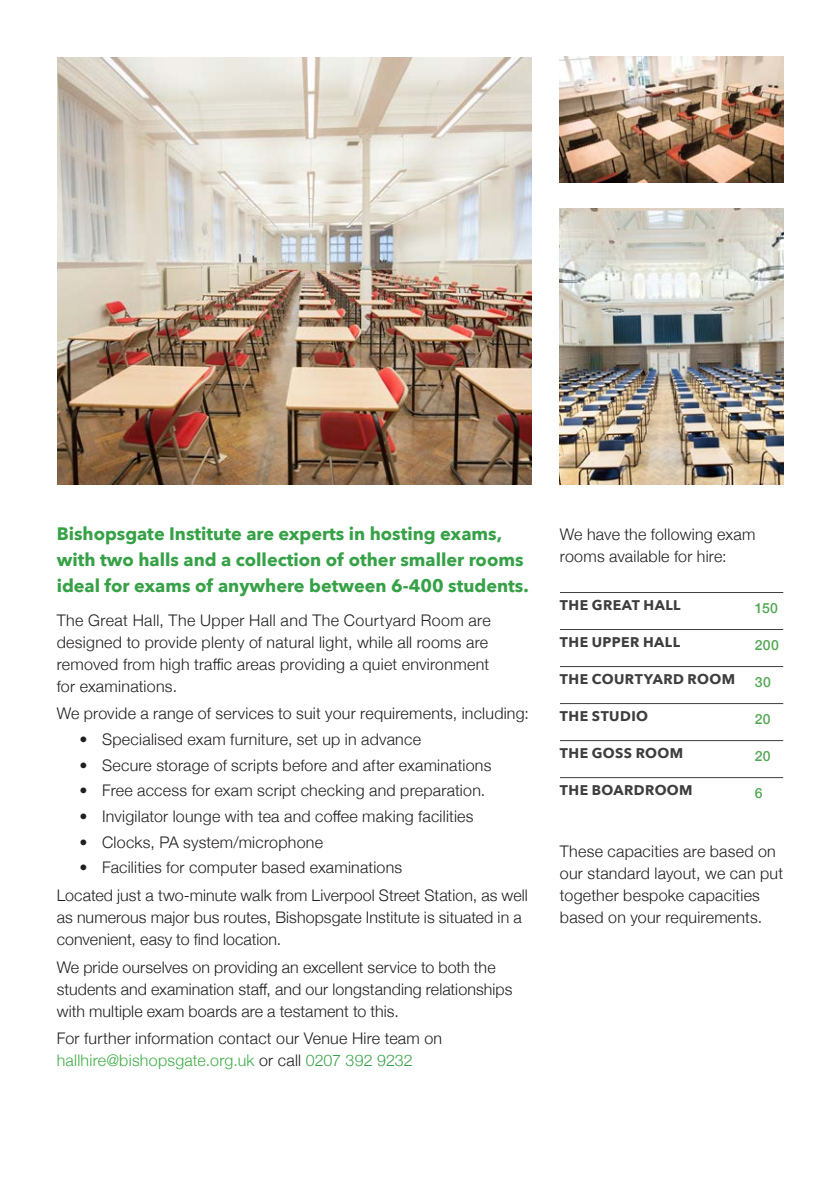
<style>
.page{position:relative;width:840px;height:1191px;background:#fff}
.page>*{position:absolute;margin:0;border:0;box-sizing:border-box;transform-origin:0 0}
.t1{font:700 18px/26px "Avenir Next";color:#36a147}
.t2{font:300 16px/22px "Helvetica Neue";letter-spacing:.015em;color:#231f20}
.t3{font:700 14px "Avenir Next";letter-spacing:.03em;color:#3e3e3f}
.t4{font:500 14px "Helvetica Neue";letter-spacing:.025em;color:#53a854}
.s1{color:#40ae49}
.s2{color:#36a147}
</style>
<div class="page">
<hr style="left:559px;top:592px;width:223px;height:1px;background:#3e3e3f">
<hr style="left:559px;top:629px;width:223px;height:1px;background:#3e3e3f">
<hr style="left:559px;top:666px;width:223px;height:1px;background:#3e3e3f">
<hr style="left:559px;top:703px;width:223px;height:1px;background:#3e3e3f">
<hr style="left:559px;top:740px;width:223px;height:1px;background:#3e3e3f">
<hr style="left:559px;top:777px;width:223px;height:1px;background:#3e3e3f">
<img style="left:57px;top:57px;width:474px;height:428px">
<img style="left:559px;top:57px;width:223px;height:125px">
<img style="left:559px;top:208px;width:223px;height:277px">
<p class="t1" style="left:57px;top:520px;width:473px">Bishopsgate Institute are experts in hosting exams, with two halls and a collection of other smaller rooms ideal for exams of anywhere between 6-400 students.</p>
<p class="t2" style="left:57px;top:607px;width:435px">The Great Hall, The Upper Hall and The Courtyard Room are designed to provide plenty of natural light, while all rooms are removed from high traffic areas providing a quiet environment for examinations.</p>
<p class="t2" style="left:57px;top:701px;width:473px">We provide a range of services to suit your requirements, including:</p>
<p class="t2" style="left:79px;top:727px;width:343px">• Specialised exam furniture, set up in advance</p>
<p class="t2" style="left:79px;top:752px;width:413px">• Secure storage of scripts before and after examinations</p>
<p class="t2" style="left:79px;top:778px;width:407px">• Free access for exam script checking and preparation.</p>
<p class="t2" style="left:79px;top:804px;width:395px">• Invigilator lounge with tea and coffee making facilities</p>
<p class="t2" style="left:79px;top:829px;width:245px">• Clocks, PA system/microphone</p>
<p class="t2" style="left:57px;top:852px;width:472px;line-height:27.6px;text-indent:23px">• Facilities for computer based examinations<br>Located just a two-minute walk from Liverpool Street Station, as well</p>
<p class="t2" style="left:57px;top:905px;width:466px">as numerous major bus routes, Bishopsgate Institute is situated in a convenient, easy to find location.</p>
<p class="t2" style="left:57px;top:954px;width:457px">We pride ourselves on providing an excellent service to both the students and examination staff, and our longstanding relationships with multiple exam boards are a testament to this.</p>
<p class="t2" style="left:57px;top:1026px;width:387px">For further information contact our Venue Hire team on <span class="s1">hallhire@bishopsgate.org.uk</span> or call <span class="s2">0207 392 9232</span></p>
<p class="t2" style="left:559px;top:522px;width:197px">We have the following exam rooms available for hire:</p>
<p class="t3" style="left:559px;top:593px;width:122px">THE GREAT HALL</p>
<p class="t3" style="left:559px;top:630px;width:121px">THE UPPER HALL</p>
<p class="t3" style="left:559px;top:667px;width:177px">THE COURTYARD ROOM</p>
<p class="t3" style="left:559px;top:704px;width:90px">THE STUDIO</p>
<p class="t3" style="left:559px;top:741px;width:125px">THE GOSS ROOM</p>
<p class="t3" style="left:559px;top:778px;width:134px">THE BOARDROOM</p>
<p class="t4" style="left:754px;top:597px;width:25px">150</p>
<p class="t4" style="left:754px;top:634px;width:26px">200</p>
<p class="t4" style="left:754px;top:671px;width:17px">30</p>
<p class="t4" style="left:754px;top:708px;width:17px">20</p>
<p class="t4" style="left:754px;top:745px;width:17px">20</p>
<p class="t4" style="left:754px;top:782px;width:9px">6</p>
<p class="t2" style="left:559px;top:839px;width:224px">These capacities are based on our standard layout, we can put together bespoke capacities based on your requirements.</p>
</div>
